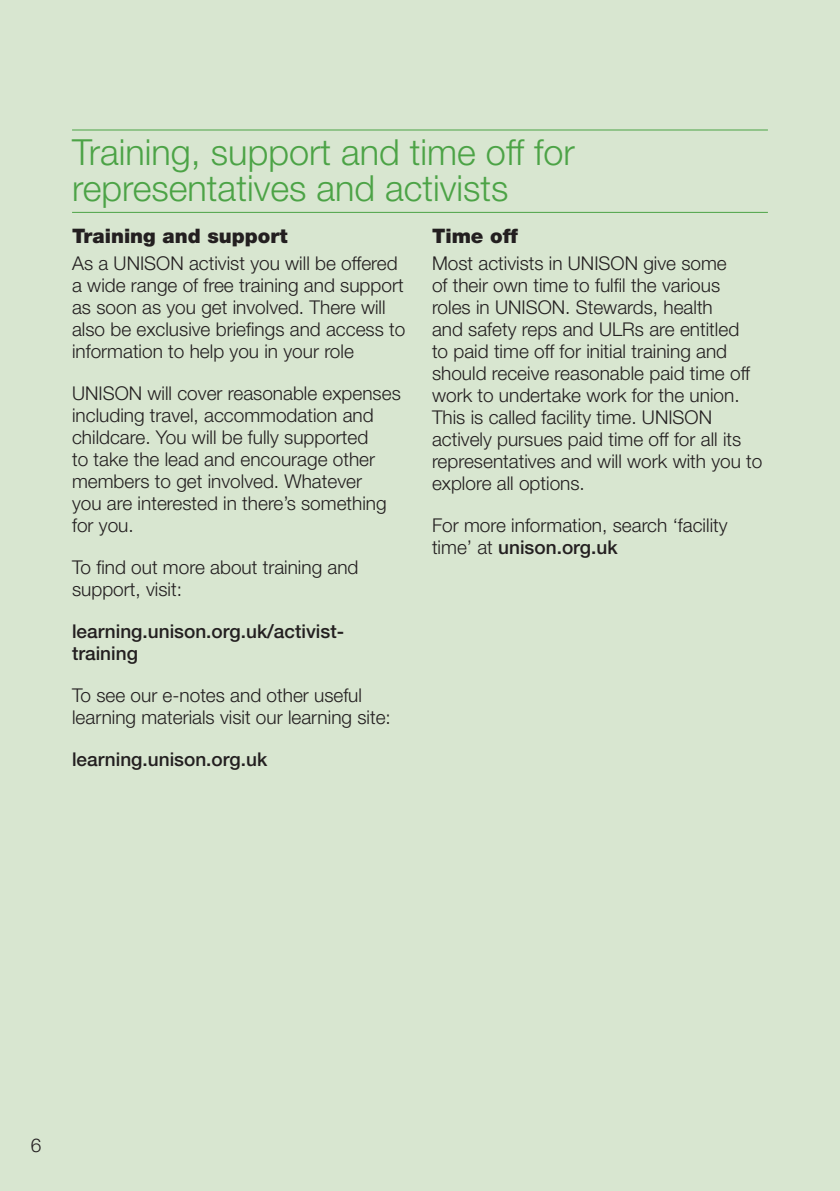
<style>
.page{position:relative;width:840px;height:1191px;background:#fff}
.page>*{position:absolute;margin:0;border:0;box-sizing:border-box;transform-origin:0 0}
.t1{font:300 36px/36px "Helvetica Neue";color:#4ca346}
.t2{font:900 20px "Helvetica Neue";color:#231f20}
.t3{font:300 19px/22px "Helvetica Neue";color:#231f20}
.t4{font:500 19px/22px "Helvetica Neue";color:#231f20}
.s1{font-weight:500}
</style>
<div class="page">
<div style="left:0;top:0;width:839px;height:1191px;background:#d8e6d0"></div>
<hr style="left:72px;top:129px;width:695px;height:1px;background:#4ca346">
<hr style="left:72px;top:212px;width:695px;height:1px;background:#4ca346">
<h1 class="t1" style="left:72px;top:133px;width:504px">Training, support and time off for representatives and activists</h1>
<p class="t2" style="left:72px;top:223px;width:217px">Training and support</p>
<p class="t3" style="left:72px;top:252px;width:334px">As a UNISON activist you will be offered a wide range of free training and support as soon as you get involved. There will also be exclusive briefings and access to information to help you in your role</p>
<p class="t3" style="left:72px;top:382px;width:330px">UNISON will cover reasonable expenses including travel, accommodation and childcare. You will be fully supported<br>to take the lead and encourage other members to get involved. Whatever<br>you are interested in there’s something for you.</p>
<p class="t3" style="left:72px;top:556px;width:288px">To find out more about training and support, visit:</p>
<p class="t4" style="left:72px;top:620px;width:273px">learning.unison.org.uk/activist&shy;training</p>
<p class="t3" style="left:72px;top:684px;width:320px">To see our e-notes and other useful learning materials visit our learning site:</p>
<p class="t4" style="left:72px;top:748px;width:196px">learning.unison.org.uk</p>
<p class="t2" style="left:432px;top:223px;width:88px">Time off</p>
<p class="t3" style="left:432px;top:252px;width:332px">Most activists in UNISON give some<br>of their own time to fulfil the various roles in UNISON. Stewards, health<br>and safety reps and ULRs are entitled<br>to paid time off for initial training and should receive reasonable paid time off work to undertake work for the union.<br>This is called facility time. UNISON actively pursues paid time off for all its representatives and will work with you to explore all options.</p>
<p class="t3" style="left:432px;top:514px;width:297px">For more information, search ‘facility time’ at <span class="s1">unison.org.uk</span></p>
<p class="t3" style="left:31px;top:1134px;width:12px">6</p>
</div>
